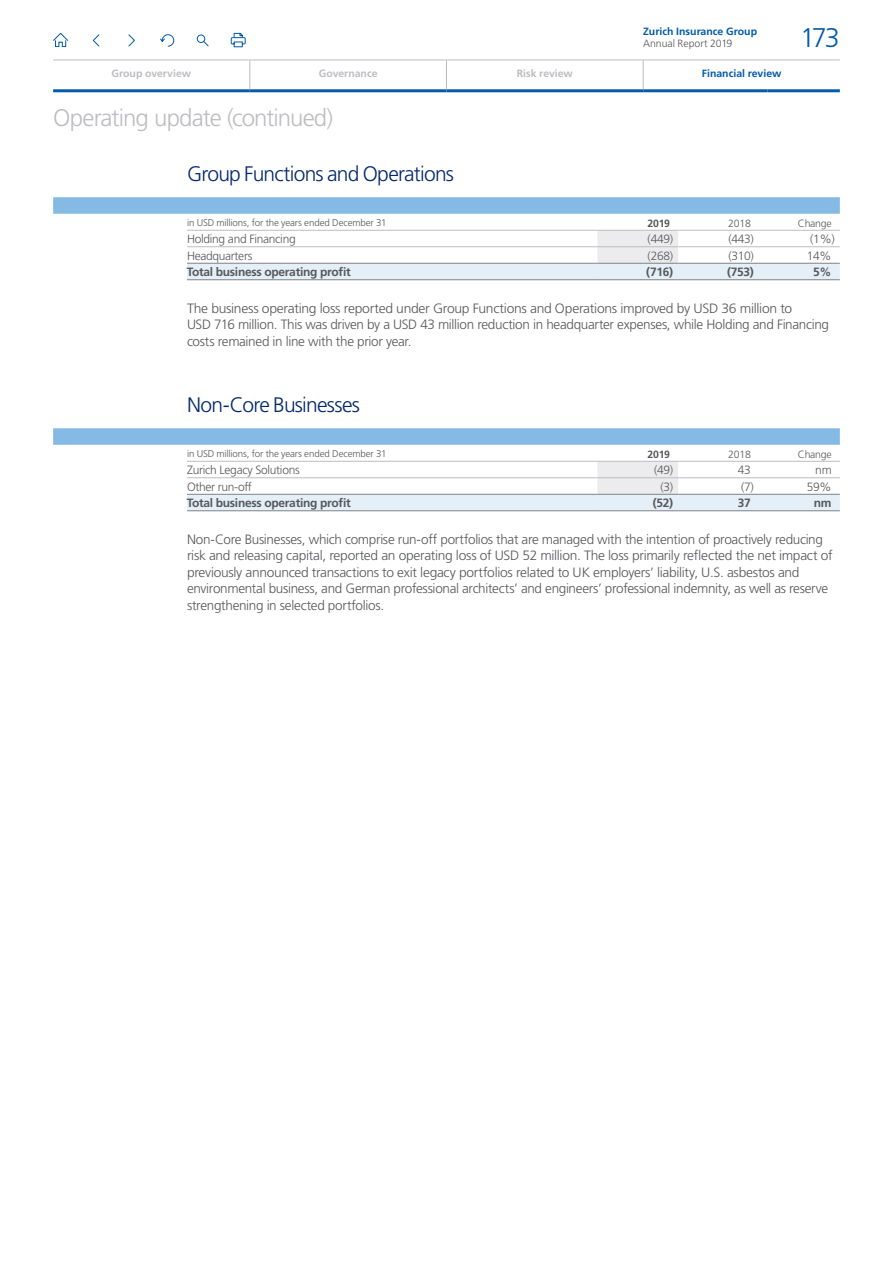
<style>
.page{position:relative;width:893px;height:1263px;background:#fff}
.page>*{position:absolute;margin:0;border:0;box-sizing:border-box;transform-origin:0 0}
.t1{font:300 27px "Frutiger LT Std";color:#015aaa}
.t2{font:300 24px "Frutiger LT Std";letter-spacing:-.04em;color:#bcbdc0}
.t3{font:300 21px "Frutiger LT Std";letter-spacing:-.035em;color:#04286b}
.t4{font:300 13.5px/16.5px "Frutiger LT Std";letter-spacing:-.02em;color:#57585a}
.t5{font:300 12px "Frutiger LT Std";letter-spacing:-.025em;color:#57585a}
.t6{font:700 12px "Frutiger LT Std";letter-spacing:-.025em;color:#57585a}
.t7{font:700 10.5px "Frutiger LT Std";color:#015aaa}
.t8{font:700 10.5px "Frutiger LT Std";color:#bcbdc0}
.t9{font:300 10.5px "Frutiger LT Std";letter-spacing:-.025em;color:#57585a}
.t10{font:300 10.5px "Frutiger LT Std";letter-spacing:-.005em;color:#57585a}
.t11{font:700 10.5px "Frutiger LT Std";letter-spacing:-.025em;color:#57585a}
.t12{font:300 9.75px "Frutiger LT Std";letter-spacing:-.01em;color:#57585a}
</style>
<div class="page">
<svg style="left:53px;top:197px;width:787px;height:17px;background:#88bbe4"></svg>
<svg style="left:187px;top:231px;width:653px;height:48px"></svg>
<hr style="left:187px;top:230px;width:410px;height:1px;background:#bcbdc0">
<hr style="left:597px;top:230px;width:81px;height:1px;background:#bcbdc0">
<hr style="left:678px;top:230px;width:81px;height:1px;background:#bcbdc0">
<hr style="left:759px;top:230px;width:81px;height:1px;background:#bcbdc0">
<hr style="left:187px;top:246px;width:410px;height:1px;background:#bcbdc0">
<hr style="left:597px;top:246px;width:81px;height:1px;background:#bcbdc0">
<hr style="left:678px;top:246px;width:81px;height:1px;background:#bcbdc0">
<hr style="left:759px;top:246px;width:81px;height:1px;background:#bcbdc0">
<hr style="left:187px;top:263px;width:410px;height:1px;background:#808285">
<hr style="left:597px;top:263px;width:81px;height:1px;background:#808285">
<hr style="left:678px;top:263px;width:81px;height:1px;background:#808285">
<hr style="left:759px;top:263px;width:81px;height:1px;background:#808285">
<hr style="left:187px;top:279px;width:410px;height:1px;background:#808285">
<hr style="left:597px;top:279px;width:81px;height:1px;background:#808285">
<hr style="left:678px;top:279px;width:81px;height:1px;background:#808285">
<hr style="left:759px;top:279px;width:81px;height:1px;background:#808285">
<svg style="left:53px;top:428px;width:787px;height:17px;background:#88bbe4"></svg>
<svg style="left:187px;top:462px;width:653px;height:48px"></svg>
<hr style="left:187px;top:461px;width:410px;height:1px;background:#bcbdc0">
<hr style="left:597px;top:461px;width:81px;height:1px;background:#bcbdc0">
<hr style="left:678px;top:461px;width:81px;height:1px;background:#bcbdc0">
<hr style="left:759px;top:461px;width:81px;height:1px;background:#bcbdc0">
<hr style="left:187px;top:477px;width:410px;height:1px;background:#bcbdc0">
<hr style="left:597px;top:477px;width:81px;height:1px;background:#bcbdc0">
<hr style="left:678px;top:477px;width:81px;height:1px;background:#bcbdc0">
<hr style="left:759px;top:477px;width:81px;height:1px;background:#bcbdc0">
<hr style="left:187px;top:494px;width:410px;height:1px;background:#808285">
<hr style="left:597px;top:494px;width:81px;height:1px;background:#808285">
<hr style="left:678px;top:494px;width:81px;height:1px;background:#808285">
<hr style="left:759px;top:494px;width:81px;height:1px;background:#808285">
<hr style="left:187px;top:510px;width:410px;height:1px;background:#808285">
<hr style="left:597px;top:510px;width:81px;height:1px;background:#808285">
<hr style="left:678px;top:510px;width:81px;height:1px;background:#808285">
<hr style="left:759px;top:510px;width:81px;height:1px;background:#808285">
<hr style="left:53px;top:89px;width:197px;height:3px;background:#015aaa">
<hr style="left:250px;top:89px;width:196px;height:3px;background:#015aaa">
<hr style="left:446px;top:89px;width:197px;height:3px;background:#015aaa">
<hr style="left:643px;top:89px;width:124px;height:3px;background:#015aaa">
<hr style="left:767px;top:89px;width:73px;height:3px;background:#015aaa">
<hr style="left:53px;top:60px;width:197px;height:1px;background:#bcbdc0">
<hr style="left:250px;top:60px;width:196px;height:1px;background:#bcbdc0">
<hr style="left:446px;top:60px;width:197px;height:1px;background:#bcbdc0">
<hr style="left:643px;top:60px;width:124px;height:1px;background:#bcbdc0">
<hr style="left:767px;top:60px;width:73px;height:1px;background:#bcbdc0">
<svg style="left:249px;top:60px;width:1px;height:29px"></svg>
<svg style="left:446px;top:60px;width:1px;height:29px"></svg>
<svg style="left:643px;top:60px;width:1px;height:29px"></svg>
<svg style="left:203px;top:41px;width:6px;height:6px"></svg>
<div style="left:197px;top:35px;width:8px;height:8px;border:1px solid #015aaa;border-radius:50%"></div>
<svg style="left:160px;top:34px;width:15px;height:13px"></svg>
<svg style="left:128px;top:34px;width:7px;height:13px"></svg>
<svg style="left:93px;top:34px;width:7px;height:13px"></svg>
<svg style="left:53px;top:33px;width:16px;height:14px"></svg>
<svg style="left:230px;top:33px;width:16px;height:15px"></svg>
<p class="t7" style="left:643px;top:25px;width:115px">Zurich Insurance Group</p>
<p class="t10" style="left:643px;top:38px;width:91px">Annual Report 2019</p>
<h1 class="t1" style="left:800px;top:23px;width:41px">173</h1>
<p class="t8" style="left:111px;top:68px;width:81px">Group overview</p>
<p class="t8" style="left:319px;top:68px;width:60px">Governance</p>
<p class="t8" style="left:517px;top:68px;width:58px">Risk review</p>
<p class="t7" style="left:702px;top:68px;width:81px">Financial review</p>
<h2 class="t2" style="left:53px;top:105px;width:282px">Operating update (continued)</h2>
<h3 class="t3" style="left:187px;top:162px;width:268px">Group Functions and Operations</h3>
<p class="t12" style="left:187px;top:217px;width:201px">in USD millions, for the years ended December 31</p>
<p class="t11" style="left:647px;top:217px;width:24px">2019</p>
<p class="t9" style="left:728px;top:217px;width:24px">2018</p>
<p class="t9" style="left:798px;top:217px;width:35px">Change</p>
<p class="t5" style="left:187px;top:232px;width:110px">Holding and Financing</p>
<p class="t5" style="left:648px;top:232px;width:27px">(449)</p>
<p class="t5" style="left:728px;top:232px;width:27px">(443)</p>
<p class="t5" style="left:810px;top:232px;width:26px">(1%)</p>
<p class="t5" style="left:187px;top:249px;width:67px">Headquarters</p>
<p class="t5" style="left:648px;top:249px;width:27px">(268)</p>
<p class="t5" style="left:728px;top:249px;width:27px">(310)</p>
<p class="t5" style="left:807px;top:249px;width:26px">14%</p>
<p class="t6" style="left:187px;top:265px;width:165px">Total business operating profit</p>
<p class="t6" style="left:646px;top:265px;width:28px">(716)</p>
<p class="t6" style="left:727px;top:265px;width:28px">(753)</p>
<p class="t6" style="left:813px;top:265px;width:20px">5%</p>
<p class="t4" style="left:187px;top:300px;width:643px">The business operating loss reported under Group Functions and Operations improved by USD 36 million to<br>USD 716 million. This was driven by a USD 43 million reduction in headquarter expenses, while Holding and Financing costs remained in line with the prior year.</p>
<h3 class="t3" style="left:187px;top:393px;width:175px">Non-Core Businesses</h3>
<p class="t12" style="left:187px;top:448px;width:201px">in USD millions, for the years ended December 31</p>
<p class="t11" style="left:647px;top:448px;width:24px">2019</p>
<p class="t9" style="left:728px;top:448px;width:24px">2018</p>
<p class="t9" style="left:798px;top:448px;width:35px">Change</p>
<p class="t5" style="left:187px;top:463px;width:114px">Zurich Legacy Solutions</p>
<p class="t5" style="left:654px;top:463px;width:21px">(49)</p>
<p class="t5" style="left:738px;top:463px;width:15px">43</p>
<p class="t5" style="left:815px;top:463px;width:18px">nm</p>
<p class="t5" style="left:187px;top:480px;width:66px">Other run-off</p>
<p class="t5" style="left:660px;top:480px;width:14px">(3)</p>
<p class="t5" style="left:741px;top:480px;width:14px">(7)</p>
<p class="t5" style="left:807px;top:480px;width:26px">59%</p>
<p class="t6" style="left:187px;top:496px;width:165px">Total business operating profit</p>
<p class="t6" style="left:653px;top:496px;width:22px">(52)</p>
<p class="t6" style="left:738px;top:496px;width:15px">37</p>
<p class="t6" style="left:814px;top:496px;width:19px">nm</p>
<p class="t4" style="left:187px;top:531px;width:647px">Non-Core Businesses, which comprise run-off portfolios that are managed with the intention of proactively reducing risk and releasing capital, reported an operating loss of USD 52 million. The loss primarily reflected the net impact of previously announced transactions to exit legacy portfolios related to UK employers’ liability, U.S. asbestos and environmental business, and German professional architects’ and engineers’ professional indemnity, as well as reserve strengthening in selected portfolios.</p>
</div>
